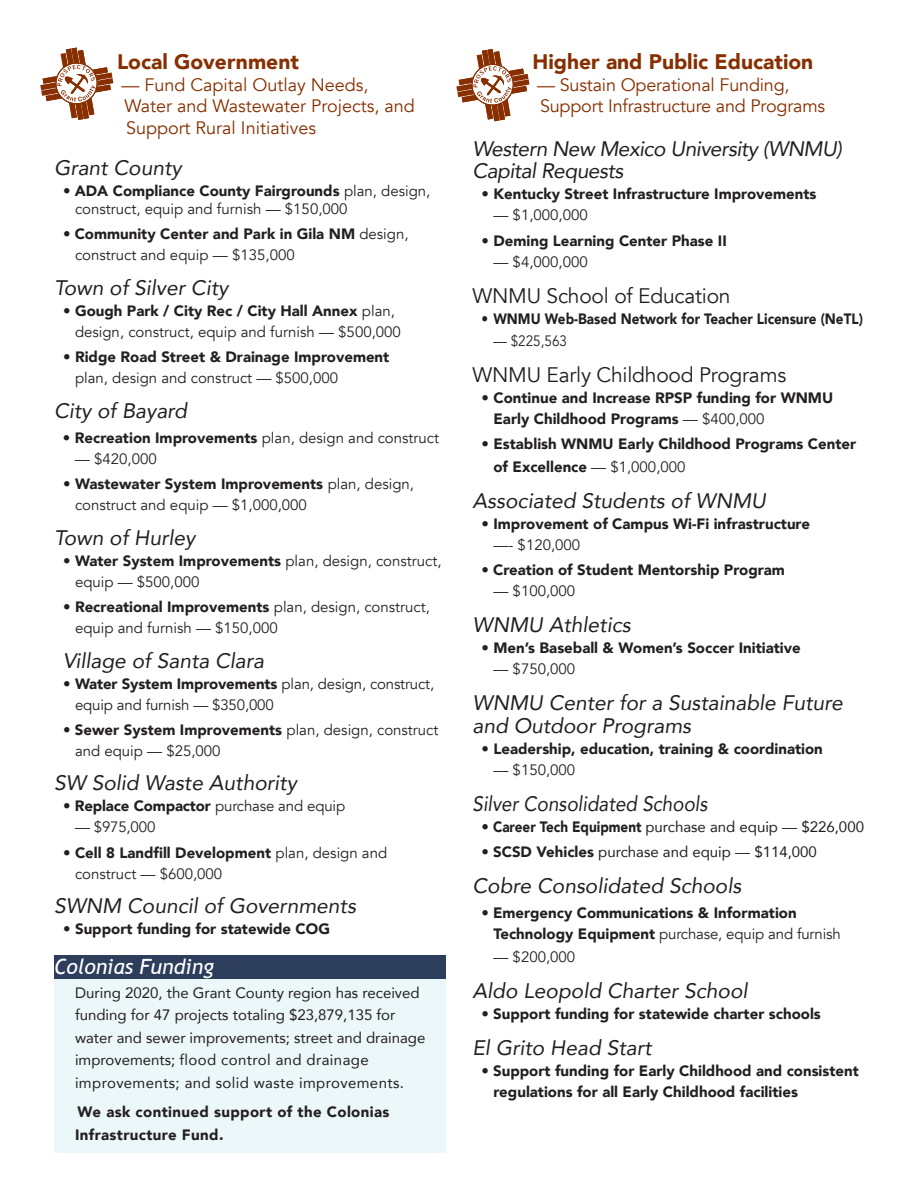
<style>
.page{position:relative;width:918px;height:1188px;background:#fff}
.page>*{position:absolute;margin:0;border:0;box-sizing:border-box;transform-origin:0 0}
.t1{font:italic 21px/22.5px "Avenir";color:#231f20}
.t2{font:italic 21px/22.5px "Avenir";letter-spacing:-.025em;color:#231f20}
.t3{font:21px "Avenir";letter-spacing:-.01em;color:#231f20}
.t4{font:italic 21px "Avenir";color:#231f20;scale:.9 1}
.t5{font:900 21px "Avenir";color:#872f01}
.t6{font:900 21px "Avenir";color:#882f01}
.t7{font:italic 21px "Trebuchet MS";color:#fff}
.t8{font:18px/21.6px "Avenir";color:#872f01}
.t9{font:900 15px/21px "Avenir";color:#231f20}
.t10{font:15px/21px "Avenir";color:#231f20}
.t11{font:15px/22.5px "Avenir";color:#231f20}
.t12{font:900 15px/22.5px "Avenir";letter-spacing:.025em;color:#231f20}
.t13{font:900 15px "Avenir";color:#231f20;scale:.9 1}
.t14{font:15px "Avenir";color:#231f20;scale:.9 1}
.s1{font-weight:900}
.s2{font-weight:400}
</style>
<div class="page">
<div style="left:54px;top:955px;width:392px;height:25px;background:#2c3e5b"></div>
<svg style="left:40px;top:48px;width:73px;height:72px"></svg>
<svg style="left:456px;top:49px;width:74px;height:72px"></svg>
<div style="left:54px;top:979px;width:392px;height:174px;background:#ebf7f9"></div>
<p class="t6" style="left:117px;top:44px;width:183px">Local Government</p>
<p class="t8" style="left:122px;top:74px;width:295px">— Fund Capital Outlay Needs,<br>Water and Wastewater Projects, and<br>Support Rural Initiatives</p>
<p class="t1" style="left:54px;top:156px;width:129px">Grant County</p>
<p class="t10" style="left:75px;top:182px;width:357px;line-height:18px;text-indent:-12px">• <span class="s1">ADA Compliance County Fairgrounds</span> plan, design, construct, equip and furnish — $150,000</p>
<p class="t10" style="left:75px;top:224px;width:335px;text-indent:-12px">• <span class="s1">Community Center and Park in Gila NM</span> design, construct and equip — $135,000</p>
<p class="t1" style="left:54px;top:276px;width:176px">Town of Silver City</p>
<p class="t10" style="left:75px;top:300px;width:327px;text-indent:-12px"><span class="s1">• Gough Park / City Rec / City Hall Annex</span> plan, design, construct, equip and furnish — $500,000</p>
<p class="t9" style="left:75px;top:346px;width:316px;text-indent:-12px">• Ridge Road Street &amp; Drainage Improvement <span class="s2">plan, design and construct — $500,000</span></p>
<p class="t1" style="left:54px;top:399px;width:135px">City of Bayard</p>
<p class="t9" style="left:63px;top:427px;width:378px">• Recreation Improvements <span class="s2">plan, design and construct</span></p>
<p class="t10" style="left:75px;top:449px;width:83px">— $420,000</p>
<p class="t10" style="left:75px;top:474px;width:341px;text-indent:-12px"><span class="s1">• Wastewater System Improvements</span> plan, design, construct and equip — $1,000,000</p>
<p class="t1" style="left:54px;top:526px;width:143px">Town of Hurley</p>
<p class="t10" style="left:75px;top:550px;width:368px;text-indent:-12px"><span class="s1">• Water System Improvements</span> plan, design, construct, equip — $500,000</p>
<p class="t10" style="left:75px;top:597px;width:356px;text-indent:-12px"><span class="s1">• Recreational Improvements</span> plan, design, construct, equip and furnish — $150,000</p>
<p class="t1" style="left:63px;top:649px;width:203px">Village of Santa Clara</p>
<p class="t10" style="left:75px;top:673px;width:361px;text-indent:-12px"><span class="s1">• Water System Improvements</span> plan, design, construct, equip and furnish — $350,000</p>
<p class="t10" style="left:75px;top:720px;width:365px;text-indent:-12px"><span class="s1">• Sewer System Improvements</span> plan, design, construct and equip — $25,000</p>
<p class="t1" style="left:54px;top:772px;width:244px">SW Solid Waste Authority</p>
<p class="t9" style="left:63px;top:795px;width:284px">• Replace Compactor <span class="s2">purchase and equip</span></p>
<p class="t10" style="left:75px;top:817px;width:82px">— $975,000</p>
<p class="t10" style="left:75px;top:842px;width:314px;text-indent:-12px">• <span class="s1">Cell 8 Landfill Development</span> plan, design and construct — $600,000</p>
<p class="t1" style="left:54px;top:895px;width:303px">SWNM Council of Governments</p>
<p class="t9" style="left:63px;top:918px;width:269px">• Support funding for statewide COG</p>
<p class="t7" style="left:54px;top:954px;width:161px">Colonias Funding</p>
<p class="t11" style="left:75px;top:981px;width:352px">During 2020, the Grant County region has received funding for 47 projects totaling $23,879,135 for water and sewer improvements; street and drainage improvements; flood control and drainage improvements; and solid waste improvements.</p>
<p class="t12" style="left:75px;top:1100px;width:316px">We ask continued support of the Colonias<br>Infrastructure Fund.</p>
<p class="t5" style="left:532px;top:44px;width:282px">Higher and Public Education</p>
<p class="t8" style="left:537px;top:74px;width:254px">— Sustain Operational Funding,</p>
<p class="t8" style="left:540px;top:96px;width:287px">Support Infrastructure and Programs</p>
<p class="t2" style="left:472px;top:137px;width:371px">Western New Mexico University (WNMU)<br>Capital Requests</p>
<p class="t9" style="left:481px;top:183px;width:336px"><span class="s2">•</span> Kentucky Street Infrastructure Improvements</p>
<p class="t10" style="left:493px;top:205px;width:96px">— $1,000,000</p>
<p class="t9" style="left:481px;top:229px;width:247px"><span class="s2">•</span> Deming Learning Center Phase II</p>
<p class="t10" style="left:493px;top:251px;width:96px">— $4,000,000</p>
<p class="t3" style="left:472px;top:283px;width:260px">WNMU School of Education</p>
<p class="t13" style="left:481px;top:305px;width:425px"><span class="s2">•</span> WNMU Web-Based Network for Teacher Licensure (NeTL)</p>
<p class="t14" style="left:493px;top:332px;width:83px">— $225,563</p>
<p class="t3" style="left:472px;top:362px;width:315px">WNMU Early Childhood Programs</p>
<p class="t9" style="left:493px;top:387px;width:341px;text-indent:-12px"><span class="s2">•</span> Continue and Increase RPSP funding for WNMU<br>Early Childhood Programs <span class="s2">— $400,000</span></p>
<p class="t9" style="left:493px;top:432px;width:364px;line-height:22.5px;text-indent:-12px"><span class="s2">•</span> Establish WNMU Early Childhood Programs Center of Excellence <span class="s2">— $1,000,000</span></p>
<p class="t1" style="left:473px;top:489px;width:295px">Associated Students of WNMU</p>
<p class="t9" style="left:493px;top:513px;width:318px;text-indent:-12px"><span class="s2">•</span> Improvement of Campus Wi-Fi infrastructure <span class="s2">—- $120,000</span></p>
<p class="t9" style="left:481px;top:559px;width:305px"><span class="s2">•</span> Creation of Student Mentorship Program</p>
<p class="t10" style="left:493px;top:581px;width:83px">— $100,000</p>
<p class="t1" style="left:473px;top:613px;width:160px">WNMU Athletics</p>
<p class="t9" style="left:481px;top:637px;width:321px"><span class="s2">•</span> Men’s Baseball &amp; Women’s Soccer Initiative</p>
<p class="t10" style="left:493px;top:659px;width:83px">— $750,000</p>
<p class="t1" style="left:473px;top:691px;width:372px">WNMU Center for a Sustainable Future and Outdoor Programs</p>
<p class="t9" style="left:481px;top:738px;width:343px"><span class="s2">•</span> Leadership, education, training &amp; coordination</p>
<p class="t10" style="left:493px;top:759px;width:83px">— $150,000</p>
<p class="t4" style="left:473px;top:791px;width:263px">Silver Consolidated Schools</p>
<p class="t11" style="left:481px;top:815px;width:384px">• <span class="s1">Career Tech Equipment</span> purchase and equip — $226,000</p>
<p class="t11" style="left:481px;top:840px;width:337px">• <span class="s1">SCSD Vehicles</span> purchase and equip — $114,000</p>
<p class="t1" style="left:473px;top:874px;width:270px">Cobre Consolidated Schools</p>
<p class="t9" style="left:493px;top:902px;width:349px;text-indent:-12px"><span class="s2">•</span> Emergency Communications &amp; Information<br>Technology Equipment <span class="s2">purchase, equip and furnish</span></p>
<p class="t10" style="left:493px;top:946px;width:83px">— $200,000</p>
<p class="t1" style="left:473px;top:979px;width:277px">Aldo Leopold Charter School</p>
<p class="t9" style="left:481px;top:1003px;width:341px"><span class="s2">•</span> Support funding for statewide charter schools</p>
<p class="t1" style="left:473px;top:1036px;width:180px">El Grito Head Start</p>
<p class="t9" style="left:493px;top:1060px;width:367px;text-indent:-12px"><span class="s2">•</span> Support funding for Early Childhood and consistent regulations for all Early Childhood facilities</p>
</div>
